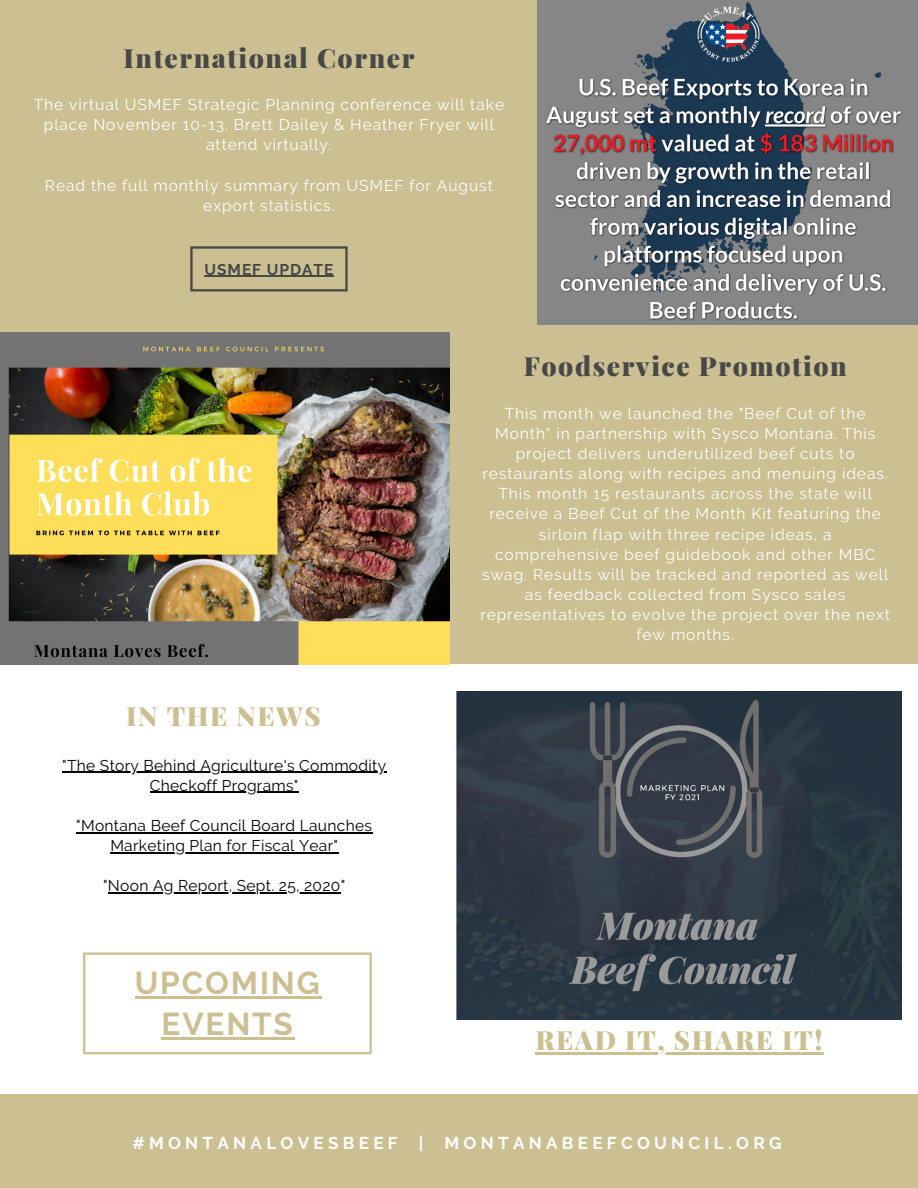
<style>
.page{position:relative;width:918px;height:1188px;background:#fff}
.page>*{position:absolute;margin:0;border:0;box-sizing:border-box;transform-origin:0 0}
.t1{font:700 31.5px/41.7px "Raleway";letter-spacing:.06em;color:#ccbf92;text-align:center}
.t2{font:900 26.4px "Playfair Display";letter-spacing:.06em;color:#484848}
.t3{font:900 26.4px "Playfair Display";letter-spacing:.06em;color:#ccbf92}
.t4{font:700 17.1px "Raleway";letter-spacing:.25em;color:#fff}
.t5{font:15.6px/20.1px "Raleway";letter-spacing:.06em;color:#fff;text-align:center}
.t6{font:15.6px/20.1px "Raleway";letter-spacing:.02em;color:#000;text-align:center}
.t7{font:700 15.6px "Raleway";letter-spacing:.06em;color:#484848}
</style>
<div class="page">
<img style="left:536px;top:0;width:382px;height:325px">
<div style="left:0;top:0;width:536px;height:332px;background:#ccbf92"></div>
<svg style="left:190px;top:246px;width:158px;height:45px"></svg>
<div style="left:450px;top:325px;width:468px;height:339px;background:#ccbf92"></div>
<img style="left:0;top:332px;width:450px;height:332px">
<svg style="left:83px;top:952px;width:289px;height:102px"></svg>
<div style="left:0;top:1094px;width:918px;height:94px;background:#ccbf92"></div>
<img style="left:457px;top:692px;width:444px;height:327px">
<hr style="left:535px;top:1052px;width:289px;height:2px;background:#ccbf92">
<hr style="left:205px;top:276px;width:129px;height:1px;background:#484848">
<hr style="left:135px;top:996px;width:187px;height:2px;background:#ccbf92">
<hr style="left:162px;top:1038px;width:133px;height:2px;background:#ccbf92">
<hr style="left:62px;top:772px;width:324px;height:1px;background:#000">
<hr style="left:150px;top:792px;width:149px;height:1px;background:#000">
<hr style="left:76px;top:832px;width:296px;height:1px;background:#000">
<hr style="left:110px;top:852px;width:228px;height:1px;background:#000">
<hr style="left:108px;top:892px;width:233px;height:1px;background:#000">
<h2 class="t2" style="left:123px;top:39px;width:293px">International Corner</h2>
<p class="t5" style="left:34px;top:95px;width:472px">The virtual USMEF Strategic Planning conference will take place November 10-13. Brett Dailey &amp; Heather Fryer will attend virtually.</p>
<p class="t5" style="left:45px;top:175px;width:450px">Read the full monthly summary from USMEF for August export statistics.</p>
<p class="t7" style="left:205px;top:260px;width:130px">USMEF UPDATE</p>
<h2 class="t3" style="left:126px;top:698px;width:196px">IN THE NEWS</h2>
<p class="t6" style="left:62px;top:755px;width:325px">"The Story Behind Agriculture's Commodity<br>Checkoff Programs"</p>
<p class="t6" style="left:76px;top:815px;width:297px">"Montana Beef Council Board Launches<br>Marketing Plan for Fiscal Year"</p>
<p class="t6" style="left:103px;top:876px;width:244px">"Noon Ag Report, Sept. 25, 2020"</p>
<h1 class="t1" style="left:135px;top:962px;width:187px">UPCOMING<br>EVENTS</h1>
<h2 class="t2" style="left:524px;top:348px;width:325px">Foodservice Promotion</h2>
<p class="t5" style="left:480px;top:403px;width:411px">This month we launched the "Beef Cut of the Month" in partnership with Sysco Montana. This project delivers underutilized beef cuts to restaurants along with recipes and menuing ideas.<br>This month 15 restaurants across the state will receive a Beef Cut of the Month Kit featuring the sirloin flap with three recipe ideas, a comprehensive beef guidebook and other MBC swag. Results will be tracked and reported as well as feedback collected from Sysco sales representatives to evolve the project over the next few months.</p>
<h2 class="t3" style="left:535px;top:1021px;width:289px">READ IT, SHARE IT!</h2>
<p class="t4" style="left:132px;top:1133px;width:651px">#MONTANALOVESBEEF | MONTANABEEFCOUNCIL.ORG</p>
</div>
